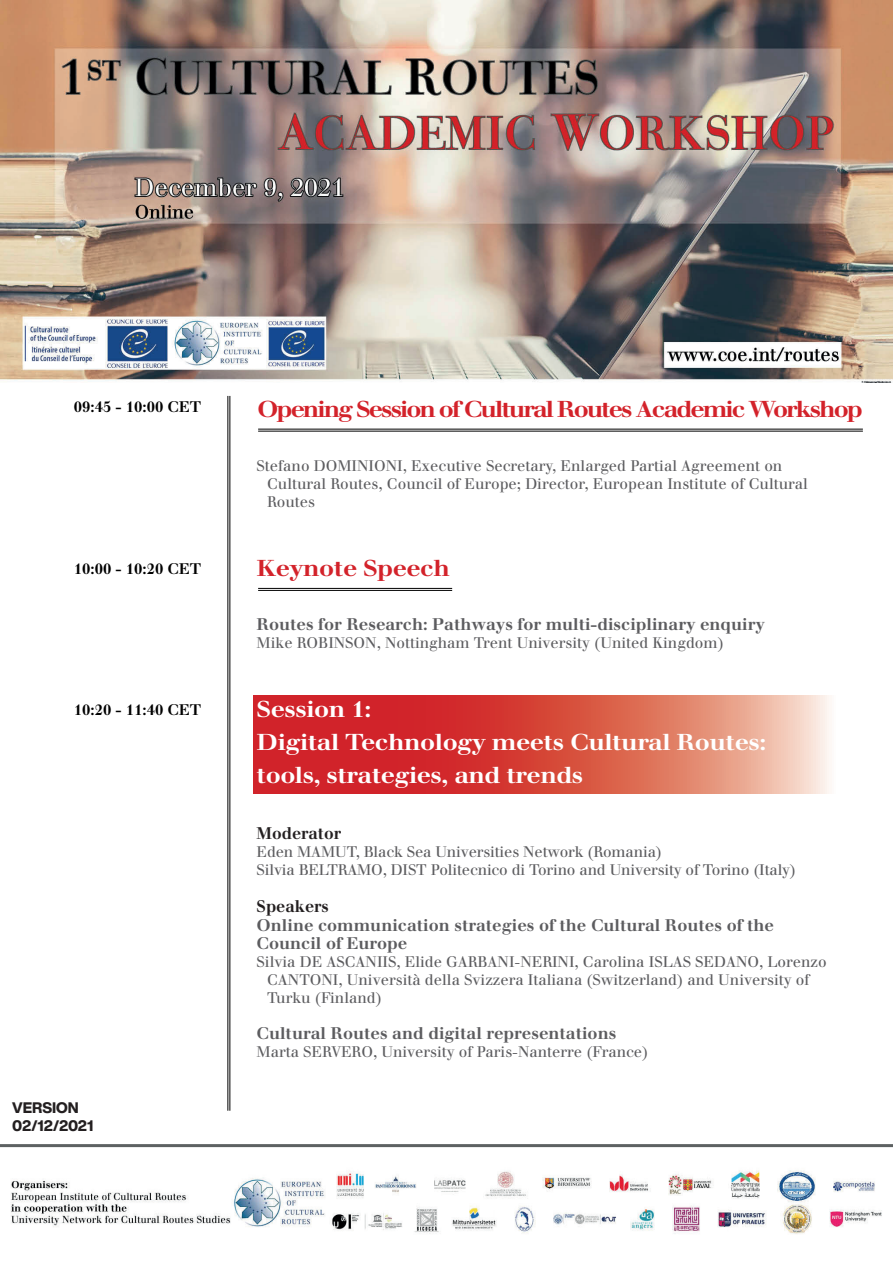
<style>
.page{position:relative;width:893px;height:1263px;background:#fff}
.page>*{position:absolute;margin:0;border:0;box-sizing:border-box;transform-origin:0 0}
.t1{font:700 22.5px/33px "Justus";letter-spacing:-.02em;color:#fff;scale:1.1 1}
.t2{font:700 22.5px "Justus";letter-spacing:-.08em;color:#d3222a;scale:1.1 1}
.t3{font:700 22.5px "Justus";letter-spacing:-.02em;color:#d3222a;scale:1.1 1}
.t4{font:700 16.5px/18px "Justus";color:#5c5c5f}
.t5{font:700 16.5px "Justus";color:#231f20;scale:.96 1}
.t6{font:15px/18px "Justus";color:#5c5c5f}
.t7{font:700 15px "Justus";color:#000}
.t8{font:800 15px/18px "Helvetica Now Display";color:#231f20}
</style>
<div class="page">
<svg style="left:253px;top:695px;width:576px;height:98px;background:#db5a51"></svg>
<img style="left:0;top:1147px;width:893px;height:87px">
<img style="left:0;top:0;width:893px;height:383px">
<hr style="left:229px;top:396px;width:1px;height:715px;background:#000">
<hr style="left:227px;top:396px;width:1px;height:715px;background:#000">
<hr style="left:258px;top:429px;width:605px;height:1px;background:#000">
<hr style="left:258px;top:431px;width:605px;height:1px;background:#000">
<hr style="left:0;top:1144px;width:893px;height:3px;background:#5d6162">
<hr style="left:258px;top:588px;width:194px;height:1px;background:#000">
<hr style="left:258px;top:590px;width:194px;height:1px;background:#000">
<p class="t7" style="left:74px;top:397px;width:129px">09:45 - 10:00 CET</p>
<h1 class="t2" style="left:257px;top:395px;width:552px">Opening Session of Cultural Routes Academic Workshop</h1>
<p class="t6" style="left:267px;top:457px;width:542px;text-indent:-10px">Stefano DOMINIONI, Executive Secretary, Enlarged Partial Agreement on<br>Cultural Routes, Council of Europe; Director, European Institute of Cultural<br>Routes</p>
<p class="t7" style="left:74px;top:560px;width:129px">10:00 - 10:20 CET</p>
<h1 class="t3" style="left:257px;top:554px;width:177px">Keynote Speech</h1>
<p class="t4" style="left:257px;top:615px;width:510px">Routes for Research: Pathways for multi-disciplinary enquiry</p>
<p class="t6" style="left:257px;top:634px;width:469px">Mike ROBINSON, Nottingham Trent University (United Kingdom)</p>
<p class="t7" style="left:74px;top:701px;width:129px">10:20 - 11:40 CET</p>
<h1 class="t1" style="left:257px;top:692px;width:465px">Session 1:<br>Digital Technology meets Cultural Routes: tools, strategies, and trends</h1>
<p class="t5" style="left:257px;top:823px;width:89px">Moderator</p>
<p class="t6" style="left:257px;top:842px;width:541px">Eden MAMUT, Black Sea Universities Network (Romania)<br>Silvia BELTRAMO, DIST Politecnico di Torino and University of Torino (Italy)</p>
<p class="t5" style="left:257px;top:897px;width:77px">Speakers</p>
<p class="t4" style="left:257px;top:916px;width:519px">Online communication strategies of the Cultural Routes of the<br>Council of Europe</p>
<p class="t6" style="left:267px;top:952px;width:561px;text-indent:-10px">Silvia DE ASCANIIS, Elide GARBANI-NERINI, Carolina ISLAS SEDANO, Lorenzo<br>CANTONI, Università della Svizzera Italiana (Switzerland) and University of<br>Turku (Finland)</p>
<p class="t4" style="left:257px;top:1024px;width:361px">Cultural Routes and digital representations</p>
<p class="t6" style="left:257px;top:1042px;width:393px">Marta SERVERO, University of Paris-Nanterre (France)</p>
<p class="t8" style="left:12px;top:1098px;width:83px">VERSION<br>02/12/2021</p>
</div>
